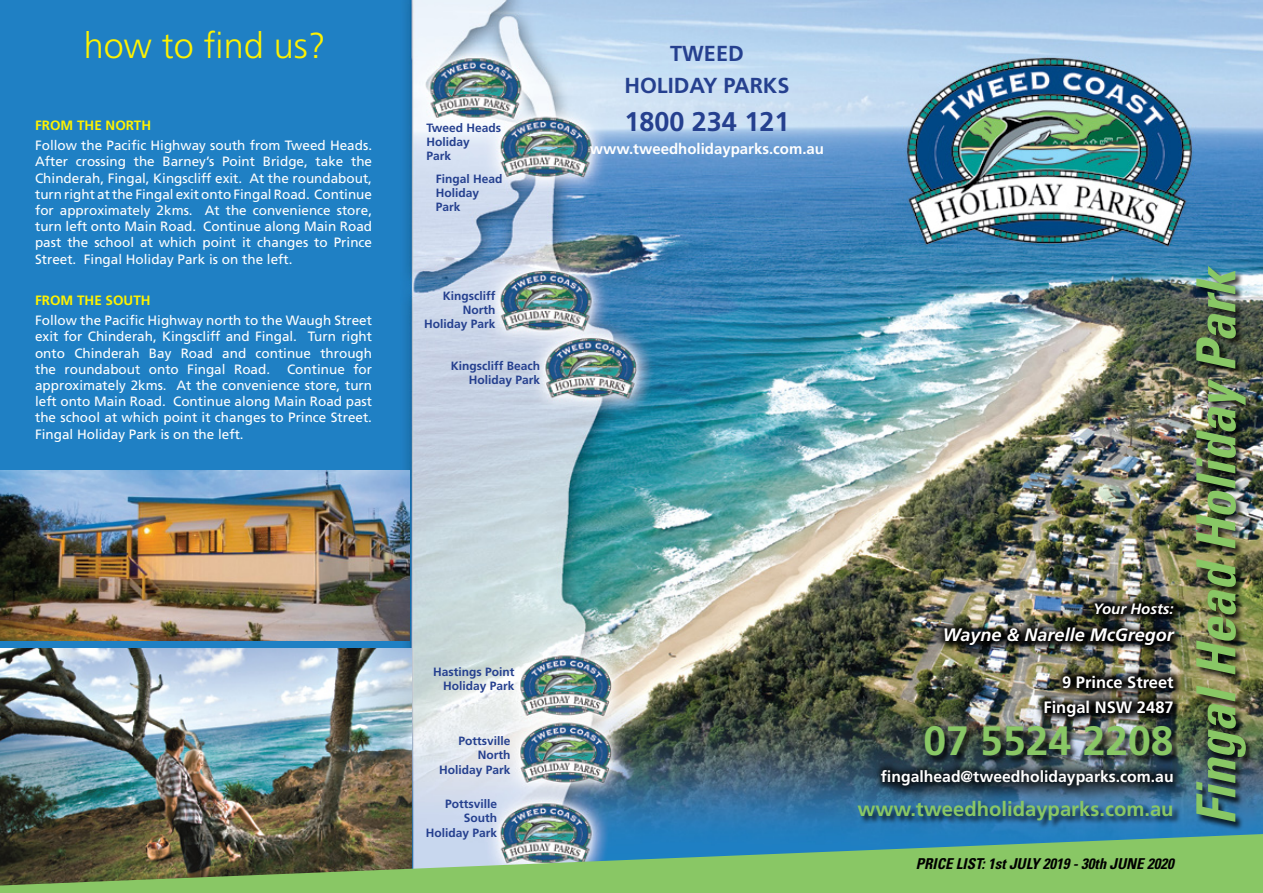
<style>
.page{position:relative;width:1263px;height:893px;background:#fff}
.page>*{position:absolute;margin:0;border:0;box-sizing:border-box;transform-origin:0 0}
.t1{font:italic 700 condensed 54px "Univers";color:#89c765}
.t2{font:700 40.95px "Frutiger";color:#89c765}
.t3{font:300 36px "Frutiger";color:#fff200}
.t4{font:700 27px "Frutiger";color:#25408f}
.t5{font:700 21.75px/31.7px "Frutiger";color:#25408f;text-align:center}
.t6{font:700 20.25px "Frutiger";color:#89c765}
.t7{font:italic 700 18px "Frutiger";color:#fff}
.t8{font:700 16.5px/25.3px "Frutiger";color:#fff;text-align:right}
.t9{font:700 15.75px "Frutiger";color:#fff}
.t10{font:italic 700 condensed 15px "Univers";color:#000}
.t11{font:700 15px "Frutiger";color:#fff}
.t12{font:italic 700 15px "Frutiger";color:#fff}
.t13{font:13.5px/16.2px "Frutiger";color:#fff;text-align:justify}
.t14{font:700 13.5px "Frutiger";color:#fff200}
.t15{font:700 12px/14.4px "Frutiger";color:#25408f;text-align:right}
</style>
<div class="page">
<img style="left:0;top:0;width:1263px;height:834px">
<img style="left:0;top:649px;width:412px;height:185px">
<div style="left:1196px;top:265px;width:67px;height:628px;background:#000;opacity:.75"></div>
<svg style="left:0;top:834px;width:1263px;height:59px;background:#72a06b"></svg>
<div style="left:1033px;top:664px;width:230px;height:101px;background:#000;opacity:.95"></div>
<div style="left:924px;top:726px;width:320px;height:71px;background:#000;opacity:.75"></div>
<div style="left:884px;top:773px;width:354px;height:60px;background:#000;opacity:.75"></div>
<div style="left:870px;top:759px;width:359px;height:77px;background:#000;opacity:.75"></div>
<div style="left:934px;top:592px;width:321px;height:103px;background:#000;opacity:.95"></div>
<img style="left:0;top:470px;width:410px;height:171px">
<h3 class="t3" style="left:84px;top:25px;width:244px">how to find us?</h3>
<p class="t14" style="left:35px;top:117px;width:118px">FROM THE NORTH</p>
<p class="t13" style="left:35px;top:137px;width:338px">Follow the Pacific Highway south from Tweed Heads.<br>After crossing the Barney’s Point Bridge, take the Chinderah, Fingal, Kingscliff exit. At the roundabout, turn right at the Fingal exit onto Fingal Road. Continue for approximately 2kms. At the convenience store, turn left onto Main Road. Continue along Main Road past the school at which point it changes to Prince Street. Fingal Holiday Park is on the left.</p>
<p class="t14" style="left:35px;top:292px;width:117px">FROM THE SOUTH</p>
<p class="t13" style="left:35px;top:312px;width:338px">Follow the Pacific Highway north to the Waugh Street exit for Chinderah, Kingscliff and Fingal. Turn right onto Chinderah Bay Road and continue through the roundabout onto Fingal Road.</p>
<p class="t13" style="left:35px;top:361px;width:338px;text-indent:252px">Continue for approximately 2kms. At the convenience store, turn left onto Main Road. Continue along Main Road past the school at which point it changes to Prince Street.<br>Fingal Holiday Park is on the left.</p>
<p class="t15" style="left:426px;top:120px;width:76px;text-align:left">Tweed Heads<br>Holiday<br>Park</p>
<p class="t15" style="left:436px;top:171px;width:68px;text-align:left">Fingal Head<br>Holiday<br>Park</p>
<p class="t15" style="left:424px;top:288px;width:73px">Kingscliff<br>North<br>Holiday Park</p>
<p class="t15" style="left:451px;top:358px;width:91px">Kingscliff Beach<br>Holiday Park</p>
<p class="t15" style="left:433px;top:664px;width:83px">Hastings Point<br>Holiday Park</p>
<p class="t15" style="left:439px;top:733px;width:73px">Pottsville<br>North<br>Holiday Park</p>
<p class="t15" style="left:426px;top:796px;width:73px">Pottsville<br>South<br>Holiday Park</p>
<h3 class="t5" style="left:624px;top:38px;width:167px">TWEED<br>HOLIDAY PARKS</h3>
<h3 class="t4" style="left:624px;top:106px;width:167px">1800 234 121</h3>
<p class="t11" style="left:590px;top:140px;width:236px">www.tweedholidayparks.com.au</p>
<p class="t12" style="left:1093px;top:600px;width:82px">Your Hosts:</p>
<h3 class="t7" style="left:943px;top:624px;width:232px">Wayne &amp; Narelle McGregor</h3>
<p class="t8" style="left:1043px;top:669px;width:132px">9 Prince Street<br>Fingal NSW 2487</p>
<h2 class="t2" style="left:923px;top:717px;width:252px">07 5524 2208</h2>
<p class="t9" style="left:881px;top:767px;width:294px">fingalhead@tweedholidayparks.com.au</p>
<h3 class="t6" style="left:857px;top:797px;width:318px">www.tweedholidayparks.com.au</h3>
<p class="t10" style="left:916px;top:855px;width:259px">PRICE LIST: 1st JULY 2019 - 30th JUNE 2020</p>
<h1 class="t1" style="left:1183px;top:825px;width:561px;rotate:-90deg">Fingal Head Holiday Park</h1>
</div>
